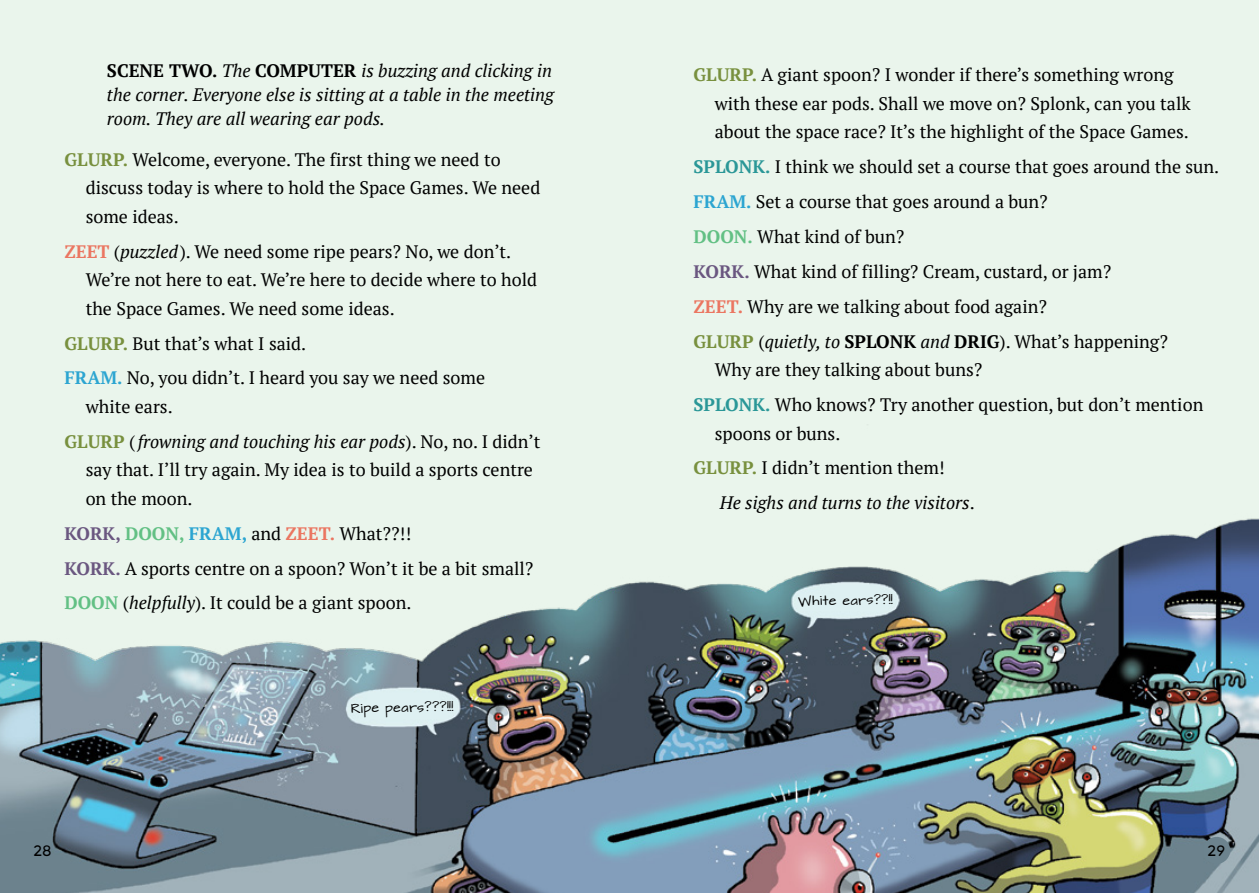
<style>
.page{position:relative;width:1259px;height:893px;background:#fff}
.page>*{position:absolute;margin:0;border:0;box-sizing:border-box;transform-origin:0 0}
.t1{font:18px/35px "PT Serif";color:#000}
.t2{font:italic 18px/24px "PT Serif";color:#000;text-align:justify}
.t3{font:15px "Aronui";color:#000}
.t4{font:11.25px "Pakiwaituhi";color:#000}
.s1{font-weight:700;font-style:normal}
.s2{font-weight:700;color:#78903e}
.s3{font-weight:700;color:#eb7661}
.s4{font-style:italic}
.s5{font-weight:700;color:#2ca5d1}
.s6{font-style:normal}
.s7{font-weight:700;font-style:normal;color:#78903e}
.s8{font-weight:700;color:#6a5780}
.s9{font-weight:700;color:#62c084}
.s10{font-weight:700;color:#2a9797}
.s11{font-weight:700}
</style>
<div class="page">
<div style="left:0;top:0;width:629px;height:893px;background:#eaf5ec"></div>
<img style="left:0;top:583px;width:629px;height:310px">
<svg style="left:629px;top:0;width:630px;height:893px;background:#bac6c3"></svg>
<div style="left:1203px;top:837px;width:27px;height:27px;background:#6c838e;border-radius:50%"></div>
<p class="t2" style="left:107px;top:58px;width:448px"><span class="s1">SCENE TWO.</span> The <span class="s1">COMPUTER</span> is buzzing and clicking in the corner. Everyone else is sitting at a table in the meeting room. They are all wearing ear pods.</p>
<p class="t1" style="left:86px;top:145px;width:456px;line-height:28.5px;text-indent:-21px"><span class="s2">GLURP.</span> Welcome, everyone. The first thing we need to discuss today is where to hold the Space Games. We need some ideas.</p>
<p class="t1" style="left:86px;top:237px;width:453px;line-height:28.5px;text-indent:-21px"><span class="s3">ZEET</span> (<span class="s4">puzzled</span>). We need some ripe pears? No, we don’t.<br>We’re not here to eat. We’re here to decide where to hold the Space Games. We need some ideas.</p>
<p class="t1" style="left:64px;top:325px;width:422px"><span class="s2">GLURP.</span> But that’s what I said.<br><span class="s5">FRAM.</span> No, you didn’t. I heard you say we need some</p>
<p class="t2" style="left:64px;top:389px;width:477px;line-height:35px;text-indent:21px"><span class="s6">white ears.<br></span><span class="s7">GLURP</span> <span class="s6">(</span>frowning and touching his ear pods<span class="s6">). No, no. I didn’t</span></p>
<p class="t1" style="left:86px;top:455px;width:449px;line-height:28.5px">say that. I’ll try again. My idea is to build a sports centre on the moon.</p>
<p class="t1" style="left:64px;top:516px;width:470px"><span class="s8">KORK,</span> <span class="s9">DOON,</span> <span class="s5">FRAM,</span> and <span class="s3">ZEET.</span> What??!!<br><span class="s8">KORK.</span> A sports centre on a spoon? Won’t it be a bit small?<br><span class="s9">DOON</span> (<span class="s4">helpfully</span>). It could be a giant spoon.</p>
<p class="t4" style="left:351px;top:702px;width:104px;rotate:-1deg">Ripe pears???!!!</p>
<p class="t3" style="left:33px;top:842px;width:20px">28</p>
<p class="t1" style="left:715px;top:61px;width:477px;line-height:28.5px;text-indent:-21px"><span class="s2">GLURP.</span> A giant spoon? I wonder if there’s something wrong with these ear pods. Shall we move on? Splonk, can you talk about the space race? It’s the highlight of the Space Games.</p>
<p class="t1" style="left:693px;top:149px;width:527px"><span class="s10">SPLONK.</span> I think we should set a course that goes around the sun.<br><span class="s5">FRAM.</span> Set a course that goes around a bun?<br><span class="s9">DOON.</span> What kind of bun?<br><span class="s8">KORK.</span> What kind of filling? Cream, custard, or jam?<br><span class="s3">ZEET.</span> Why are we talking about food again?<br><span class="s2">GLURP</span> (<span class="s4">quietly, to</span> <span class="s11">SPLONK</span> <span class="s4">and</span> <span class="s11">DRIG</span>). What’s happening?</p>
<p class="t1" style="left:693px;top:352px;width:511px;text-indent:21px">Why are they talking about buns?<br><span class="s10">SPLONK.</span> Who knows? Try another question, but don’t mention</p>
<p class="t1" style="left:715px;top:416px;width:127px">spoons or buns.</p>
<p class="t1" style="left:693px;top:450px;width:253px"><span class="s2">GLURP.</span> I didn’t mention them!</p>
<p class="t2" style="left:720px;top:491px;width:256px">He sighs and turns to the visitors<span class="s6">.</span></p>
<p class="t4" style="left:798px;top:595px;width:96px;rotate:-1deg">White ears??!!</p>
<p class="t3" style="left:1207px;top:842px;width:19px">29</p>
</div>
